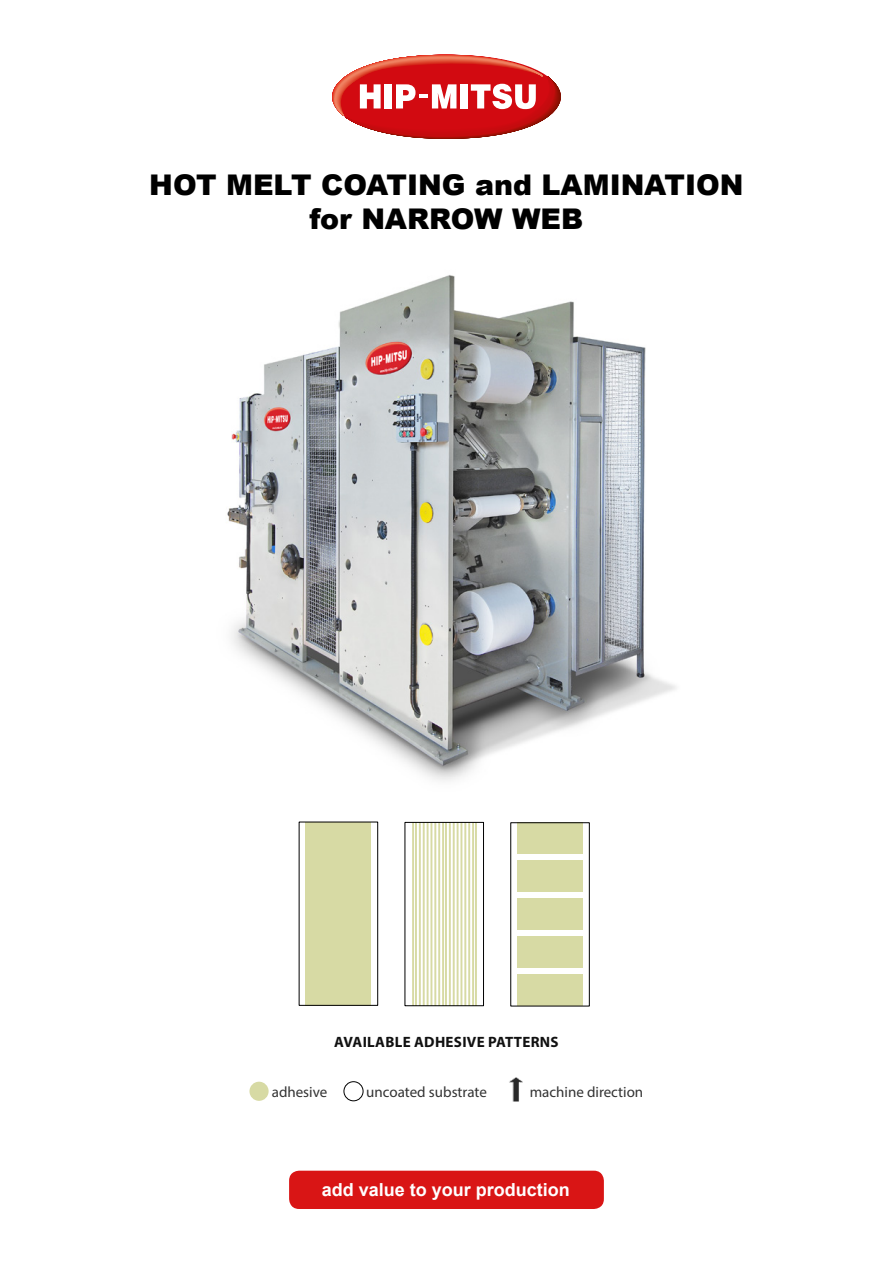
<style>
.page{position:relative;width:893px;height:1263px;background:#fff}
.page>*{position:absolute;margin:0;border:0;box-sizing:border-box;transform-origin:0 0}
.t1{font:900 28.5px "Arial";color:#000}
.t2{font:700 18px "Arial";color:#fff}
.Testo_generico{font:15px "Myriad Pro";color:#333}
.Testo_generico_grass{font:700 15px "Myriad Pro";letter-spacing:.02em;color:#111}
</style>
<div class="page">
<svg style="left:332px;top:55px;width:229px;height:84px"></svg>
<div style="left:289px;top:1171px;width:315px;height:38px;background:#d91515;border-radius:10px"></div>
<div style="left:306px;top:822px;width:65px;height:183px;background:#d7daa4"></div>
<div style="left:299px;top:822px;width:79px;height:183px;border:1px solid #000"></div>
<svg style="left:412px;top:824px;width:65px;height:180px"></svg>
<div style="left:405px;top:822px;width:79px;height:184px;border:1px solid #000"></div>
<div style="left:517px;top:975px;width:66px;height:31px;background:#d7daa4"></div>
<div style="left:517px;top:937px;width:66px;height:31px;background:#d7daa4"></div>
<div style="left:517px;top:899px;width:66px;height:31px;background:#d7daa4"></div>
<div style="left:517px;top:861px;width:66px;height:31px;background:#d7daa4"></div>
<div style="left:517px;top:823px;width:66px;height:31px;background:#d7daa4"></div>
<img style="left:509px;top:1077px;width:14px;height:25px">
<div style="left:249px;top:1082px;width:20px;height:19px;background:#d7daa4;border-radius:50%"></div>
<div style="left:344px;top:1081px;width:19px;height:20px;border:1px solid #000;border-radius:50%"></div>
<img style="left:227px;top:275px;width:449px;height:506px">
<p class="t1" style="left:149px;top:164px;width:596px">HOT MELT COATING and LAMINATION</p>
<p class="t1" style="left:310px;top:198px;width:275px">for NARROW WEB</p>
<p class="Testo_generico_grass" style="left:334px;top:1033px;width:226px">AVAILABLE ADHESIVE PATTERNS</p>
<p class="Testo_generico" style="left:272px;top:1082px;width:57px">adhesive</p>
<p class="Testo_generico" style="left:366px;top:1082px;width:122px">uncoated substrate</p>
<p class="Testo_generico" style="left:530px;top:1082px;width:115px">machine direction</p>
<p class="t2" style="left:322px;top:1178px;width:250px">add value to your production</p>
</div>
